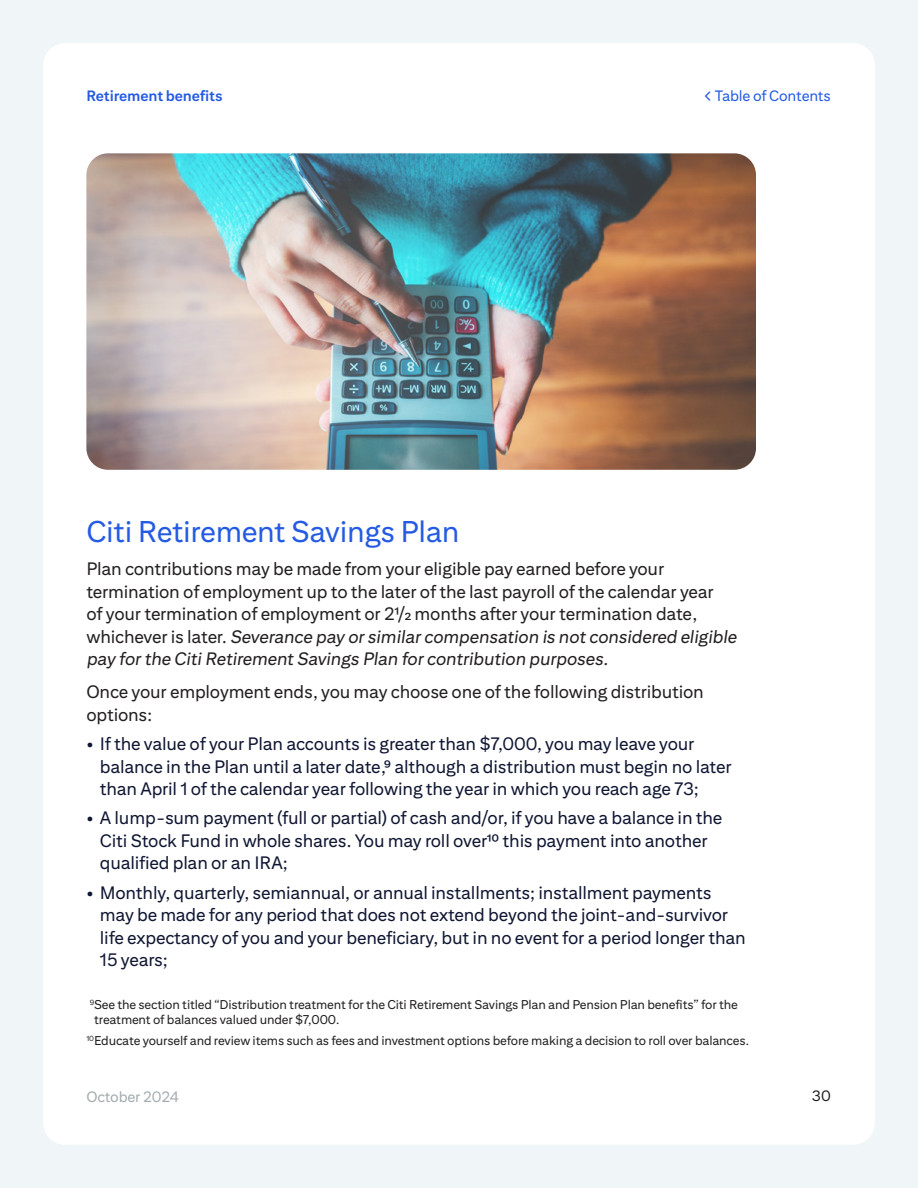
<style>
.page{position:relative;width:918px;height:1188px;background:#f0f5f7}
.page>*{position:absolute;margin:0;border:0;box-sizing:border-box;transform-origin:0 0}
.t1{font:30px "Citi Sans Text";letter-spacing:-.01em;color:#255be3}
.t2{font:18px/22.5px "Citi Sans Text";letter-spacing:-.01em;color:#0f1632}
.Citi_body{font:18px/22.5px "Citi Sans Text";letter-spacing:-.01em;color:#231f20}
.body_before_bullet{font:18px/22.5px "Citi Sans Text";letter-spacing:-.01em;color:#231f20}
.section_topper{font:700 15px "Citi Sans Text";letter-spacing:-.01em;color:#255be3}
.t3{font:15px "Citi Sans Text";letter-spacing:-.01em;color:#255be3}
.t4{font:15px "Citi Sans Text";letter-spacing:-.01em;color:#a4acaf}
.t5{font:15px "Citi Sans Text";color:#231f20}
.footnote{font:12.75px/15px "Citi Sans Text";letter-spacing:-.01em;color:#231f20}
.s1{font-style:italic}
</style>
<div class="page">
<div style="left:43px;top:43px;width:832px;height:1102px;background:#fff;border-radius:22px"></div>
<img style="left:86px;top:153px;width:670px;height:317px">
<p class="section_topper" style="left:86px;top:86px;width:138px">Retirement benefits</p>
<p class="t3" style="left:705px;top:87px;width:127px">〈 Table of Contents</p>
<h2 class="t1" style="left:86px;top:514px;width:375px">Citi Retirement Savings Plan</h2>
<p class="Citi_body" style="left:86px;top:557px;width:652px">Plan contributions may be made from your eligible pay earned before your termination of employment up to the later of the last payroll of the calendar year<br>of your termination of employment or 21/2 months after your termination date, whichever is later. <span class="s1">Severance pay or similar compensation is not considered eligible pay for the Citi Retirement Savings Plan for contribution purposes.</span></p>
<p class="body_before_bullet" style="left:86px;top:680px;width:619px">Once your employment ends, you may choose one of the following distribution options:</p>
<p class="t2" style="left:100px;top:732px;width:633px;text-indent:-14px">• If the value of your Plan accounts is greater than $7,000, you may leave your balance in the Plan until a later date,9 although a distribution must begin no later than April 1 of the calendar year following the year in which you reach age 73;</p>
<p class="t2" style="left:100px;top:806px;width:624px;text-indent:-14px">• A lump-sum payment (full or partial) of cash and/or, if you have a balance in the<br>Citi Stock Fund in whole shares. You may roll over10 this payment into another qualified plan or an IRA;</p>
<p class="t2" style="left:100px;top:881px;width:647px;text-indent:-14px">• Monthly, quarterly, semiannual, or annual installments; installment payments may be made for any period that does not extend beyond the joint-and-survivor life expectancy of you and your beneficiary, but in no event for a period longer than 15 years;</p>
<p class="footnote" style="left:94px;top:997px;width:645px;text-indent:-5px"><sup>9</sup>See the section titled “Distribution treatment for the Citi Retirement Savings Plan and Pension Plan benefits” for the treatment of balances valued under $7,000.</p>
<p class="footnote" style="left:86px;top:1032px;width:664px"><sup>10</sup>Educate yourself and review items such as fees and investment options before making a decision to roll over balances.</p>
<p class="t4" style="left:86px;top:1088px;width:94px">October 2024</p>
<p class="t5" style="left:812px;top:1087px;width:21px">30</p>
</div>
